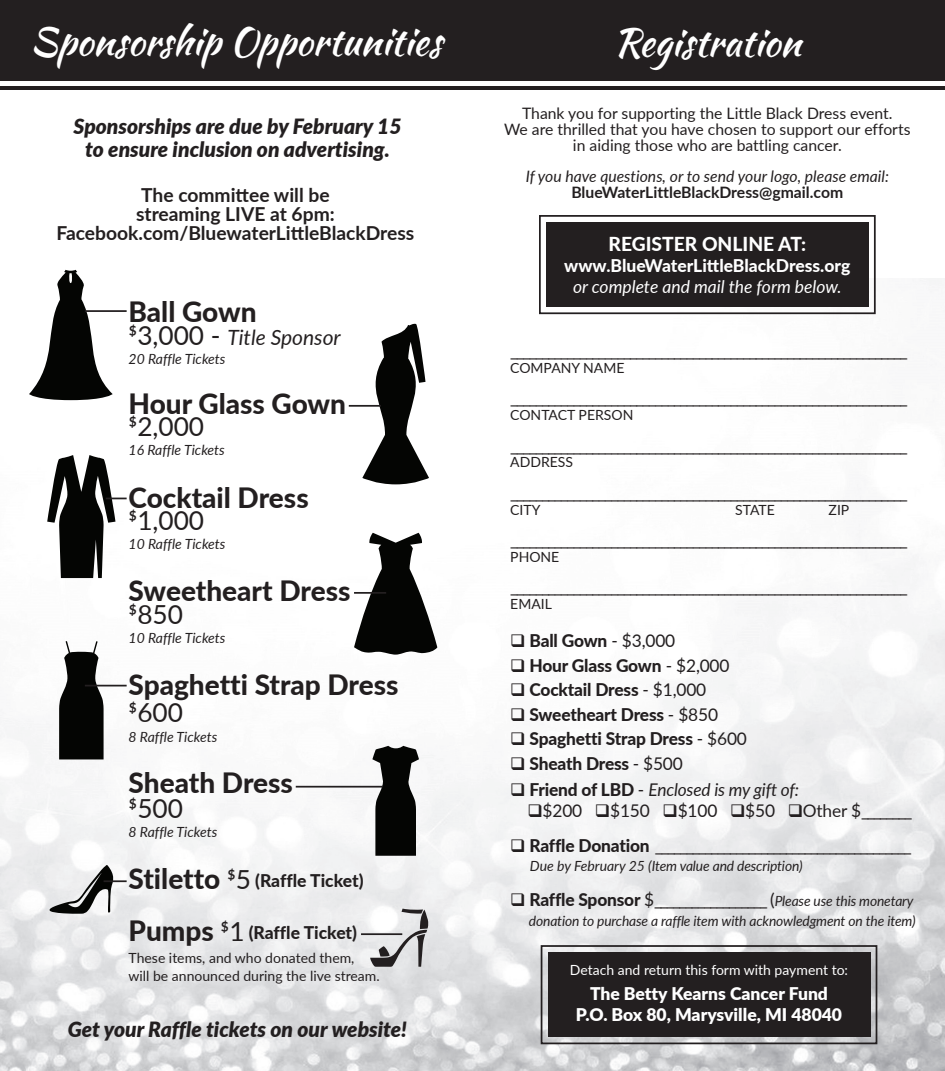
<style>
.page{position:relative;width:945px;height:1071px;background:#fff}
.page>*{position:absolute;margin:0;border:0;box-sizing:border-box;transform-origin:0 0}
.t1{font:38.5px "Kaushan Script";color:#fff}
.t2{font:800 28px "Lato";color:#231f20}
.t3{font:26.25px "Lato";color:#231f20}
.t4{font:italic 900 21px/22.8px "Lato";color:#231f20;text-align:center}
.t5{font:italic 21px "Lato";color:#231f20}
.t6{font:700 19.25px/19.2px "Lato";color:#231f20;text-align:center}
.t7{font:800 19.25px "Lato";color:#fff}
.t8{font:17.5px "Lato";letter-spacing:-.01em;color:#231f20}
.t9{font:800 17.5px "Lato";letter-spacing:-.01em;color:#231f20}
.t10{font:900 17.5px/21px "Lato";color:#fff;text-align:center}
.t11{font:800 17.5px "Lato";color:#fff}
.t12{font:italic 17.5px "Lato";letter-spacing:-.01em;color:#231f20}
.t13{font:italic 17.5px "Lato";color:#fff}
.t14{font:15.75px/15.8px "Lato";color:#231f20;text-align:center}
.t15{font:italic 15.75px "Lato";color:#231f20}
.t16{font:700 15.75px "Lato";color:#231f20}
.t17{font:italic 14px/19.2px "Lato";letter-spacing:-.01em;color:#231f20;text-align:right}
.t18{font:14px/17.5px "Lato";color:#231f20}
.t19{font:14px "Lato";color:#fff}
.s1{font-style:normal;font-size:26.25px}
.s2{font-size:28px}
.s3{font-weight:400;font-size:26.25px}
.s4{font-weight:400}
.s5{font-weight:800;font-style:normal}
.s6{font-style:normal}
.s7{font-weight:800}
.s8{font-weight:800;font-style:normal;font-size:17.5px}
.s9{font-style:normal;font-size:17.5px}
</style>
<div class="page">
<div style="left:0;top:0;width:945px;height:81px;background:#231f20"></div>
<img style="left:0;top:278px;width:945px;height:793px">
<div style="left:548px;top:952px;width:322px;height:85px;background:#231f20"></div>
<div style="left:541px;top:945px;width:336px;height:99px;border:2px solid #231f20"></div>
<div style="left:546px;top:222px;width:322px;height:85px;background:#231f20"></div>
<div style="left:539px;top:215px;width:337px;height:99px;border:2px solid #231f20"></div>
<svg style="left:354px;top:533px;width:83px;height:122px"></svg>
<svg style="left:29px;top:270px;width:84px;height:130px"></svg>
<svg style="left:372px;top:746px;width:47px;height:110px"></svg>
<svg style="left:50px;top:865px;width:63px;height:49px"></svg>
<hr style="left:0;top:86px;width:945px;height:3px;background:#231f20">
<svg style="left:59px;top:641px;width:45px;height:118px"></svg>
<svg style="left:362px;top:323px;width:67px;height:161px"></svg>
<hr style="left:85px;top:310px;width:42px;height:2px;background:#231f20">
<svg style="left:47px;top:455px;width:80px;height:123px"></svg>
<hr style="left:85px;top:685px;width:42px;height:1px;background:#231f20">
<hr style="left:104px;top:880px;width:23px;height:2px;background:#231f20">
<hr style="left:296px;top:786px;width:87px;height:2px;background:#231f20">
<hr style="left:354px;top:592px;width:32px;height:2px;background:#231f20">
<hr style="left:361px;top:933px;width:41px;height:2px;background:#231f20">
<hr style="left:349px;top:405px;width:32px;height:2px;background:#231f20">
<svg style="left:370px;top:909px;width:59px;height:58px"></svg>
<h1 class="t1" style="left:30px;top:14px;width:413px">Sponsorship Opportunities</h1>
<h1 class="t1" style="left:614px;top:14px;width:189px">Registration</h1>
<p class="t4" style="left:74px;top:114px;width:329px">Sponsorships are due by February 15 to ensure inclusion on advertising.</p>
<p class="t14" style="left:504px;top:105px;width:408px">Thank you for supporting the Little Black Dress event.<br>We are thrilled that you have chosen to support our efforts in aiding those who are battling cancer.</p>
<p class="t15" style="left:526px;top:166px;width:365px">If you have questions, or to send your logo, please email:</p>
<p class="t16" style="left:571px;top:181px;width:273px">BlueWaterLittleBlackDress@gmail.com</p>
<p class="t6" style="left:56px;top:184px;width:359px">The committee will be<br>streaming LIVE at 6pm:<br>Facebook.com/BluewaterLittleBlackDress</p>
<p class="t7" style="left:609px;top:230px;width:199px">REGISTER ONLINE AT:</p>
<p class="t11" style="left:564px;top:252px;width:288px">www.BlueWaterLittleBlackDress.org</p>
<p class="t13" style="left:573px;top:274px;width:270px">or complete and mail the form below.</p>
<h2 class="t2" style="left:129px;top:291px;width:130px">Ball Gown</h2>
<p class="t5" style="left:129px;top:322px;width:214px"><span class="s1">$3,000 -</span> Title Sponsor</p>
<p class="t17" style="left:129px;top:348px;width:98px">20 Raffle Tickets</p>
<h2 class="t2" style="left:129px;top:383px;width:219px">Hour Glass Gown</h2>
<h3 class="t3" style="left:129px;top:408px;width:77px">$2,000</h3>
<p class="t17" style="left:129px;top:440px;width:98px">16 Raffle Tickets</p>
<h2 class="t2" style="left:129px;top:477px;width:182px">Cocktail Dress</h2>
<h3 class="t3" style="left:129px;top:502px;width:77px">$1,000</h3>
<p class="t17" style="left:129px;top:534px;width:98px">10 Raffle Tickets</p>
<h2 class="t2" style="left:129px;top:570px;width:223px">Sweetheart Dress</h2>
<h3 class="t3" style="left:129px;top:595px;width:56px">$850</h3>
<p class="t17" style="left:129px;top:628px;width:98px">10 Raffle Tickets</p>
<h2 class="t2" style="left:129px;top:664px;width:271px">Spaghetti Strap Dress</h2>
<h3 class="t3" style="left:129px;top:694px;width:56px">$600</h3>
<p class="t17" style="left:129px;top:726px;width:90px">8 Raffle Tickets</p>
<h2 class="t2" style="left:129px;top:762px;width:166px">Sheath Dress</h2>
<h3 class="t3" style="left:129px;top:789px;width:56px">$500</h3>
<p class="t17" style="left:129px;top:821px;width:90px">8 Raffle Tickets</p>
<p class="t9" style="left:129px;top:868px;width:236px"><span class="s2">Stiletto</span> <span class="s3">$5</span> (Raffle Ticket)</p>
<p class="t9" style="left:129px;top:920px;width:230px"><span class="s2">Pumps</span> <span class="s3">$1</span> (Raffle Ticket)</p>
<p class="t18" style="left:129px;top:949px;width:253px">These items, and who donated them,<br>will be announced during the live stream.</p>
<p class="t4" style="left:68px;top:1017px;width:341px">Get your Raffle tickets on our website!</p>
<p class="t8" style="left:510px;top:338px;width:399px">_______________________________________________________________</p>
<p class="t18" style="left:510px;top:358px;width:116px">COMPANY NAME</p>
<p class="t8" style="left:510px;top:385px;width:399px">_______________________________________________________________</p>
<p class="t18" style="left:510px;top:406px;width:125px">CONTACT PERSON</p>
<p class="t8" style="left:510px;top:433px;width:399px">_______________________________________________________________</p>
<p class="t18" style="left:510px;top:453px;width:64px">ADDRESS</p>
<p class="t8" style="left:510px;top:480px;width:399px">_______________________________________________________________</p>
<p class="t18" style="left:510px;top:500px;width:32px">CITY</p>
<p class="t18" style="left:735px;top:500px;width:41px">STATE</p>
<p class="t18" style="left:829px;top:500px;width:22px">ZIP</p>
<p class="t8" style="left:510px;top:527px;width:399px">_______________________________________________________________</p>
<p class="t18" style="left:510px;top:547px;width:51px">PHONE</p>
<p class="t8" style="left:510px;top:574px;width:399px">_______________________________________________________________</p>
<p class="t18" style="left:510px;top:595px;width:43px">EMAIL</p>
<p class="t9" style="left:510px;top:628px;width:167px">❑ Ball Gown <span class="s4">- $3,000</span></p>
<p class="t9" style="left:510px;top:653px;width:221px">❑ Hour Glass Gown <span class="s4">- $2,000</span></p>
<p class="t9" style="left:510px;top:677px;width:197px">❑ Cocktail Dress <span class="s4">- $1,000</span></p>
<p class="t9" style="left:510px;top:702px;width:209px">❑ Sweetheart Dress <span class="s4">- $850</span></p>
<p class="t9" style="left:510px;top:726px;width:238px">❑ Spaghetti Strap Dress <span class="s4">- $600</span></p>
<p class="t9" style="left:510px;top:751px;width:174px">❑ Sheath Dress <span class="s4">- $500</span></p>
<p class="t12" style="left:510px;top:777px;width:290px">❑ <span class="s5">Friend of LBD</span> <span class="s6">-</span> Enclosed is my gift of:</p>
<p class="t8" style="left:527px;top:798px;width:387px">❑$200 ❑$150 ❑$100 ❑$50 ❑Other $________</p>
<p class="t8" style="left:510px;top:833px;width:403px">❑ <span class="s7">Raffle Donation</span> _________________________________________</p>
<p class="t17" style="left:530px;top:856px;width:274px">Due by February 25 (Item value and description)</p>
<p class="t17" style="left:510px;top:891px;width:407px">❑ <span class="s8">Raffle Sponsor</span> <span class="s9">$__________________ (</span>Please use this monetary donation to purchase a raffle item with acknowledgment on the item)</p>
<p class="t19" style="left:570px;top:960px;width:280px">Detach and return this form with payment to:</p>
<p class="t10" style="left:576px;top:982px;width:268px">The Betty Kearns Cancer Fund<br>P.O. Box 80, Marysville, MI 48040</p>
</div>
